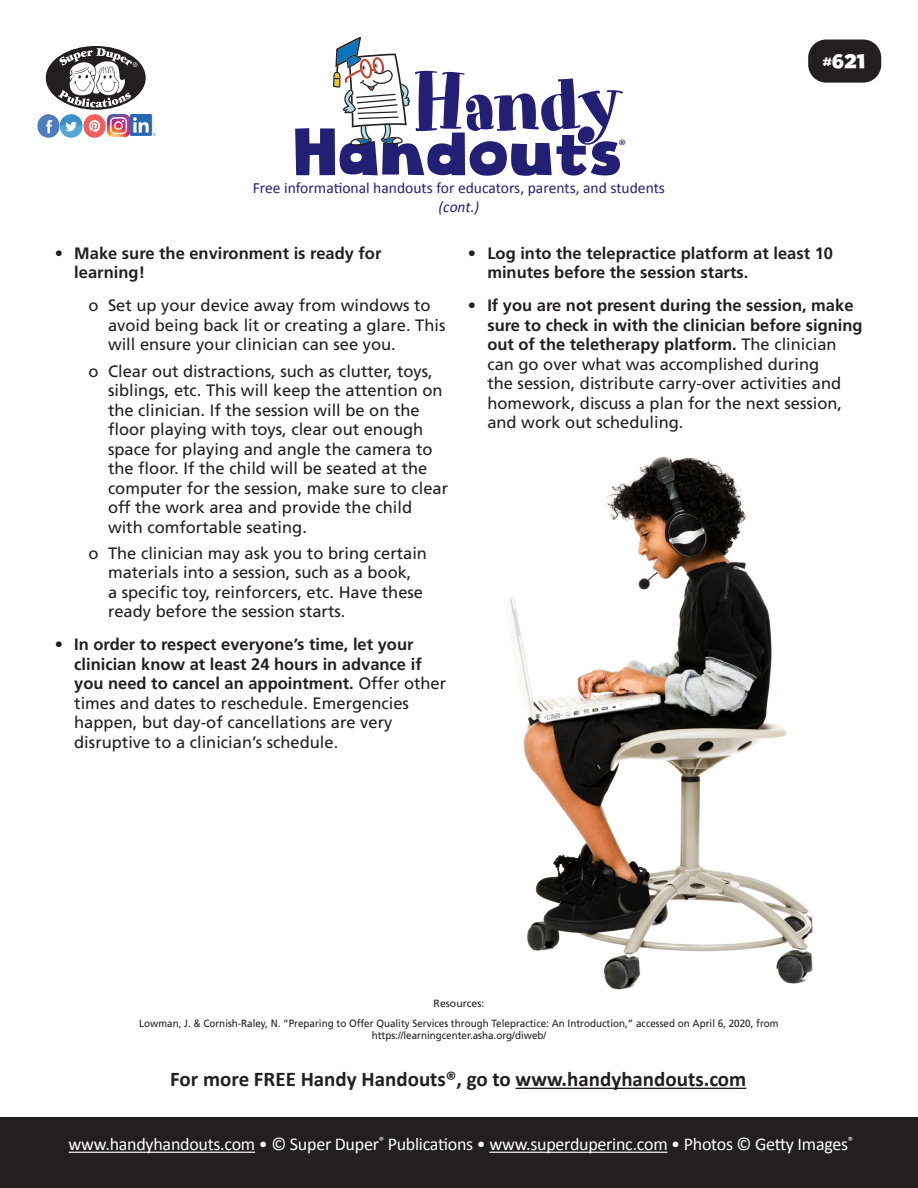
<style>
.page{position:relative;width:918px;height:1188px;background:#fff}
.page>*{position:absolute;margin:0;border:0;box-sizing:border-box;transform-origin:0 0}
.t1{font:79.2px "Art Department JNL";letter-spacing:-.03em;color:#231f75}
.t2{font:64.8px "Cloudy Witha Chanceof Love";color:#231f75}
.HH_TEXT{font:700 21px "Calibri";color:#231f20}
.t3{font:19.5px "Cloudy Witha Chanceof Love";color:#fff}
.t4{font:18px "Calibri";letter-spacing:-.015em;color:#fff}
.HH_TEXT-2{font:16.5px/19.5px "Frutiger";color:#231f20}
.HH_TEXT-3{font:700 16.5px/19.5px "Frutiger";color:#231f20}
.t5{font:15.6px "Calibri";color:#231f75}
.t6{font:italic 15.6px "Calibri";color:#231f75}
.t7{font:15.15px "Calibri";color:#231f75}
.HH_Title{font:10.5px/12.6px "Frutiger";color:#231f20;text-align:center;scale:.94 1}
.HH_Title-2{font:10.5px "Frutiger";color:#231f20}
.s1{font-weight:700}
</style>
<div class="page">
<img style="left:509px;top:456px;width:304px;height:534px">
<div style="left:808px;top:40px;width:73px;height:43px;background:#231f20;border-radius:18px"></div>
<div style="left:46px;top:46px;width:100px;height:64px;background:#231f20;border-radius:50%"></div>
<svg style="left:58px;top:48px;width:80px;height:60px"></svg>
<img style="left:37px;top:115px;width:92px;height:22px">
<img style="left:131px;top:115px;width:24px;height:21px">
<hr style="left:516px;top:1088px;width:230px;height:1px;background:#231f20">
<div style="left:0;top:1118px;width:918px;height:70px;background:#231f20"></div>
<hr style="left:69px;top:1152px;width:186px;height:1px;background:#fff">
<hr style="left:489px;top:1152px;width:179px;height:1px;background:#fff">
<svg style="left:333px;top:37px;width:77px;height:109px"></svg>
<p class="t1" style="left:412px;top:56px;width:213px">Handy</p>
<p class="t5" style="left:253px;top:177px;width:414px">Free informational handouts for educators, parents, and students</p>
<p class="t6" style="left:439px;top:196px;width:42px">(cont.)</p>
<p class="t2" style="left:296px;top:112px;width:331px">Handouts</p>
<p class="t7" style="left:618px;top:135px;width:9px">®</p>
<p class="t3" style="left:823px;top:49px;width:44px">#621</p>
<p class="HH_TEXT-3" style="left:74px;top:243px;width:309px;text-indent:-20px">• Make sure the environment is ready for learning!</p>
<p class="HH_TEXT-2" style="left:108px;top:296px;width:339px;text-indent:-20px">o Set up your device away from windows to avoid being back lit or creating a glare. This will ensure your clinician can see you.</p>
<p class="HH_TEXT-2" style="left:108px;top:361px;width:342px;text-indent:-20px">o Clear out distractions, such as clutter, toys, siblings, etc. This will keep the attention on the clinician. If the session will be on the floor playing with toys, clear out enough space for playing and angle the camera to the floor. If the child will be seated at the computer for the session, make sure to clear off the work area and provide the child with comfortable seating.</p>
<p class="HH_TEXT-2" style="left:108px;top:543px;width:321px;text-indent:-20px">o The clinician may ask you to bring certain materials into a session, such as a book,<br>a specific toy, reinforcers, etc. Have these ready before the session starts.</p>
<p class="HH_TEXT-2" style="left:74px;top:635px;width:373px;text-indent:-20px"><span class="s1">• In order to respect everyone’s time, let your clinician know at least 24 hours in advance if you need to cancel an appointment.</span> Offer other times and dates to reschedule. Emergencies happen, but day-of cancellations are very disruptive to a clinician’s schedule.</p>
<p class="HH_TEXT-3" style="left:487px;top:243px;width:347px;text-indent:-20px">• Log into the telepractice platform at least 10 minutes before the session starts.</p>
<p class="HH_TEXT-2" style="left:487px;top:296px;width:377px;text-indent:-20px"><span class="s1">• If you are not present during the session, make sure to check in with the clinician before signing out of the teletherapy platform.</span> The clinician can go over what was accomplished during<br>the session, distribute carry-over activities and homework, discuss a plan for the next session, and work out scheduling.</p>
<p class="HH_Title-2" style="left:434px;top:997px;width:52px">Resources:</p>
<p class="HH_Title" style="left:139px;top:1016px;width:682px">Lowman, J. &amp; Cornish-Raley, N. “Preparing to Offer Quality Services through Telepractice: An Introduction,” accessed on April 6, 2020, from https://learningcenter.asha.org/diweb/</p>
<p class="HH_TEXT" style="left:170px;top:1064px;width:578px">For more FREE Handy Handouts®, go to www.handyhandouts.com</p>
<p class="t4" style="left:69px;top:1132px;width:786px">www.handyhandouts.com • © Super Duper<sup>®</sup> Publications • www.superduperinc.com • Photos © Getty Images<sup>®</sup></p>
</div>
